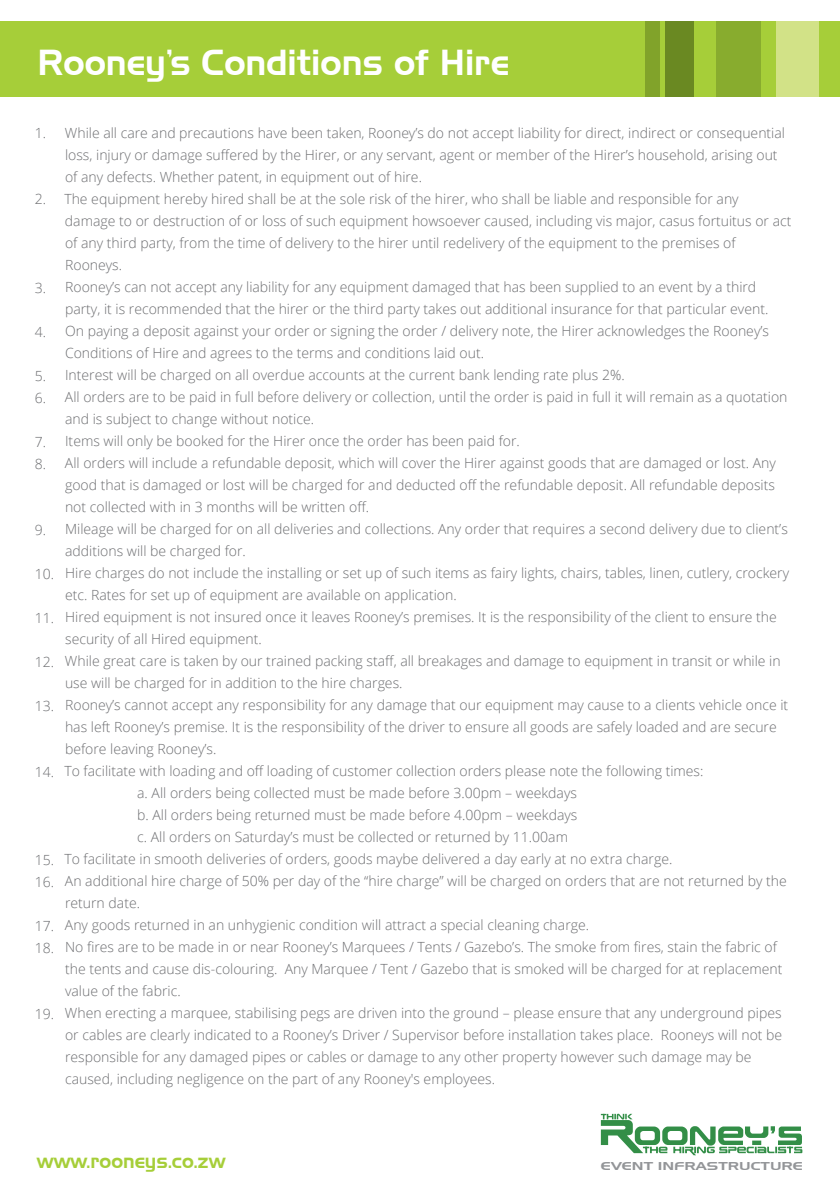
<style>
.page{position:relative;width:840px;height:1191px;background:#fff}
.page>*{position:absolute;margin:0;border:0;box-sizing:border-box;transform-origin:0 0}
.t1{font:36px "Slicker";color:#fff}
.t2{font:20px "Slicker";color:#a6ce39}
.t3{font:300 14px/22px "Open Sans";color:#6c6d70}
.t4{font:11.4px "Slicker";color:#939598;scale:1.38 1}
</style>
<div class="page">
<div style="left:0;top:22px;width:839px;height:75px;background:#a6ce39"></div>
<div style="left:716px;top:22px;width:44px;height:75px;background:#88ac2e"></div>
<div style="left:775px;top:22px;width:43px;height:75px;background:#d2e287"></div>
<div style="left:664px;top:22px;width:29px;height:75px;background:#6a8922"></div>
<div style="left:645px;top:22px;width:14px;height:75px;background:#81a32a"></div>
<svg style="left:600px;top:1113px;width:201px;height:42px"></svg>
<h1 class="t1" style="left:37px;top:42px;width:473px">Rooney’s Conditions of Hire</h1>
<p class="t3" style="left:35px;top:122px;width:13px">1.</p>
<p class="t3" style="left:35px;top:188px;width:13px">2.</p>
<p class="t3" style="left:35px;top:276px;width:13px">3.</p>
<p class="t3" style="left:35px;top:320px;width:13px">4.</p>
<p class="t3" style="left:35px;top:364px;width:13px">5.<br>6.</p>
<p class="t3" style="left:35px;top:430px;width:13px">7.<br>8.</p>
<p class="t3" style="left:35px;top:518px;width:13px">9.</p>
<p class="t3" style="left:35px;top:562px;width:21px">10.</p>
<p class="t3" style="left:35px;top:606px;width:21px">11.</p>
<p class="t3" style="left:35px;top:650px;width:21px">12.</p>
<p class="t3" style="left:35px;top:694px;width:21px">13.</p>
<p class="t3" style="left:35px;top:760px;width:21px">14.</p>
<p class="t3" style="left:35px;top:848px;width:21px">15.<br>16.</p>
<p class="t3" style="left:35px;top:914px;width:21px">17.<br>18.</p>
<p class="t3" style="left:35px;top:1002px;width:21px">19.</p>
<p class="t3" style="left:65px;top:121px;width:721px">While all care and precautions have been taken, Rooney’s do not accept liability for direct, indirect or consequential</p>
<p class="t3" style="left:65px;top:143px;width:713px">loss, injury or damage suffered by the Hirer, or any servant, agent or member of the Hirer’s household, arising out</p>
<p class="t3" style="left:65px;top:165px;width:358px">of any defects. Whether patent, in equipment out of hire.</p>
<p class="t3" style="left:64px;top:187px;width:675px">The equipment hereby hired shall be at the sole risk of the hirer, who shall be liable and responsible for any</p>
<p class="t3" style="left:65px;top:209px;width:727px">damage to or destruction of or loss of such equipment howsoever caused, including vis major, casus fortuitus or act</p>
<p class="t3" style="left:65px;top:231px;width:671px">of any third party, from the time of delivery to the hirer until redelivery of the equipment to the premises of</p>
<p class="t3" style="left:65px;top:253px;width:58px">Rooneys.</p>
<p class="t3" style="left:65px;top:275px;width:692px">Rooney’s can not accept any liability for any equipment damaged that has been supplied to an event by a third</p>
<p class="t3" style="left:65px;top:297px;width:704px">party, it is recommended that the hirer or the third party takes out additional insurance for that particular event.</p>
<p class="t3" style="left:65px;top:319px;width:705px">On paying a deposit against your order or signing the order / delivery note, the Hirer acknowledges the Rooney’s</p>
<p class="t3" style="left:65px;top:341px;width:420px">Conditions of Hire and agrees to the terms and conditions laid out.</p>
<p class="t3" style="left:65px;top:363px;width:560px">Interest will be charged on all overdue accounts at the current bank lending rate plus 2%.</p>
<p class="t3" style="left:65px;top:385px;width:723px">All orders are to be paid in full before delivery or collection, until the order is paid in full it will remain as a quotation</p>
<p class="t3" style="left:65px;top:407px;width:250px">and is subject to change without notice.</p>
<p class="t3" style="left:65px;top:429px;width:456px">Items will only be booked for the Hirer once the order has been paid for.</p>
<p class="t3" style="left:65px;top:451px;width:712px">All orders will include a refundable deposit, which will cover the Hirer against goods that are damaged or lost. Any</p>
<p class="t3" style="left:65px;top:473px;width:711px">good that is damaged or lost will be charged for and deducted off the refundable deposit. All refundable deposits</p>
<p class="t3" style="left:65px;top:495px;width:305px">not collected with in 3 months will be written off.</p>
<p class="t3" style="left:65px;top:517px;width:723px">Mileage will be charged for on all deliveries and collections. Any order that requires a second delivery due to client’s</p>
<p class="t3" style="left:65px;top:539px;width:182px">additions will be charged for.</p>
<p class="t3" style="left:65px;top:561px;width:725px">Hire charges do not include the installing or set up of such items as fairy lights, chairs, tables, linen, cutlery, crockery</p>
<p class="t3" style="left:65px;top:583px;width:393px">etc. Rates for set up of equipment are available on application.</p>
<p class="t3" style="left:65px;top:605px;width:712px">Hired equipment is not insured once it leaves Rooney’s premises. It is the responsibility of the client to ensure the</p>
<p class="t3" style="left:65px;top:627px;width:198px">security of all Hired equipment.</p>
<p class="t3" style="left:65px;top:649px;width:717px">While great care is taken by our trained packing staff, all breakages and damage to equipment in transit or while in</p>
<p class="t3" style="left:65px;top:671px;width:339px">use will be charged for in addition to the hire charges.</p>
<p class="t3" style="left:65px;top:693px;width:724px">Rooney’s cannot accept any responsibility for any damage that our equipment may cause to a clients vehicle once it</p>
<p class="t3" style="left:65px;top:715px;width:712px">has left Rooney’s premise. It is the responsibility of the driver to ensure all goods are safely loaded and are secure</p>
<p class="t3" style="left:65px;top:737px;width:153px">before leaving Rooney’s.</p>
<p class="t3" style="left:64px;top:759px;width:640px">To facilitate with loading and off loading of customer collection orders please note the following times:</p>
<p class="t3" style="left:137px;top:781px;width:441px">a. All orders being collected must be made before 3.00pm – weekdays</p>
<p class="t3" style="left:137px;top:803px;width:441px">b. All orders being returned must be made before 4.00pm – weekdays</p>
<p class="t3" style="left:137px;top:825px;width:432px">c. All orders on Saturday’s must be collected or returned by 11.00am</p>
<p class="t3" style="left:64px;top:847px;width:609px">To facilitate in smooth deliveries of orders, goods maybe delivered a day early at no extra charge.</p>
<p class="t3" style="left:65px;top:869px;width:723px">An additional hire charge of 50% per day of the “hire charge” will be charged on orders that are not returned by the</p>
<p class="t3" style="left:65px;top:891px;width:76px">return date.</p>
<p class="t3" style="left:65px;top:913px;width:525px">Any goods returned in an unhygienic condition will attract a special cleaning charge.</p>
<p class="t3" style="left:65px;top:935px;width:712px">No fires are to be made in or near Rooney’s Marquees / Tents / Gazebo’s. The smoke from fires, stain the fabric of</p>
<p class="t3" style="left:65px;top:957px;width:718px">the tents and cause dis-colouring. Any Marquee / Tent / Gazebo that is smoked will be charged for at replacement</p>
<p class="t3" style="left:65px;top:979px;width:117px">value of the fabric.</p>
<p class="t3" style="left:65px;top:1001px;width:717px">When erecting a marquee, stabilising pegs are driven into the ground – please ensure that any underground pipes</p>
<p class="t3" style="left:65px;top:1023px;width:718px">or cables are clearly indicated to a Rooney’s Driver / Supervisor before installation takes place. Rooneys will not be</p>
<p class="t3" style="left:65px;top:1045px;width:687px">responsible for any damaged pipes or cables or damage to any other property however such damage may be</p>
<p class="t3" style="left:65px;top:1067px;width:431px">caused, including negligence on the part of any Rooney's employees.</p>
<h2 class="t2" style="left:37px;top:1149px;width:190px">www.rooneys.co.zw</h2>
<p class="t4" style="left:600px;top:1159px;width:148px">EVENT INFRASTRUCTURE</p>
</div>
